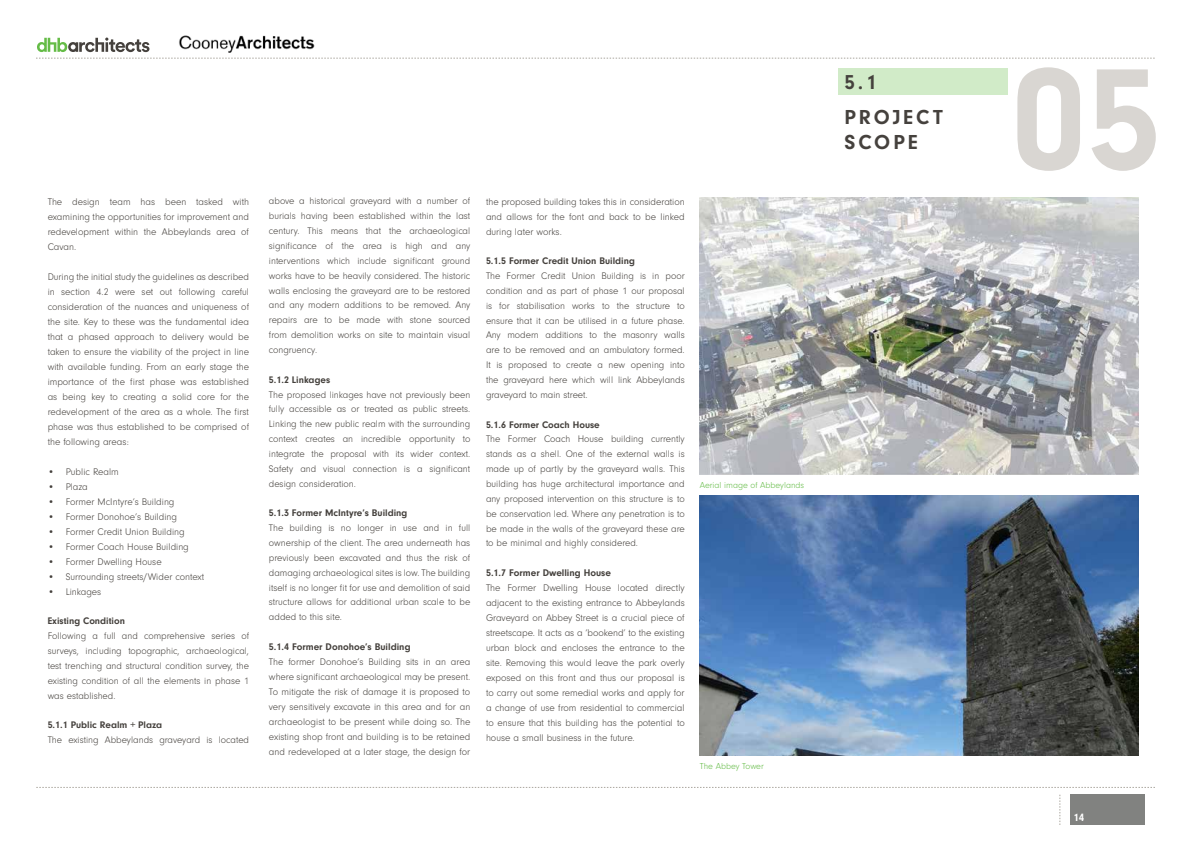
<style>
.page{position:relative;width:1191px;height:842px;background:#fff}
.page>*{position:absolute;margin:0;border:0;box-sizing:border-box;transform-origin:0 0}
.t1{font:700 150px "Neuzeit Gro";color:#d9d6d2}
.t2{font:700 21px/35.2px "Neuzeit Gro";letter-spacing:.14em;color:#45413d}
.t3{font:700 11px "Neuzeit Gro";color:#fff}
.t4{font:300 10px/15px "Neuzeit Gro";color:#45413d;text-align:justify}
.t5{font:700 10px "Neuzeit Gro";color:#45413d}
.t6{font:300 9.9px/14.9px "Neuzeit Gro";color:#45413d;text-align:justify}
.t7{font:700 9.9px "Neuzeit Gro";color:#45413d}
.t8{font:300 9px "Neuzeit Gro";color:#65bc47}
</style>
<div class="page">
<svg style="left:36px;top:58px;width:1119px;height:1px"></svg>
<svg style="left:37px;top:38px;width:112px;height:14px"></svg>
<img style="left:179px;top:36px;width:136px;height:17px">
<svg style="left:36px;top:787px;width:1119px;height:1px"></svg>
<svg style="left:1059px;top:795px;width:1px;height:30px"></svg>
<div style="left:1070px;top:795px;width:74px;height:30px;background:#818280"></div>
<div style="left:838px;top:68px;width:170px;height:27px;background:#d1ebc8"></div>
<img style="left:699px;top:198px;width:439px;height:276px">
<img style="left:699px;top:495px;width:439px;height:261px">
<p class="t4" style="left:48px;top:194px;width:203px">The design team has been tasked with examining the opportunities for improvement and redevelopment within the Abbeylands area of Cavan.</p>
<p class="t4" style="left:48px;top:269px;width:203px">During the initial study the guidelines as described in section 4.2 were set out following careful consideration of the nuances and uniqueness of the site. Key to these was the fundamental idea that a phased approach to delivery would be taken to ensure the viability of the project in line with available funding. From an early stage the importance of the first phase was established as being key to creating a solid core for the redevelopment of the area as a whole. The first phase was thus established to be comprised of the following areas:</p>
<p class="t4" style="left:48px;top:464px;width:73px">• Public Realm</p>
<p class="t4" style="left:48px;top:479px;width:42px">• Plaza</p>
<p class="t4" style="left:48px;top:494px;width:128px">• Former McIntyre’s Building</p>
<p class="t4" style="left:48px;top:509px;width:131px">• Former Donohoe’s Building</p>
<p class="t4" style="left:48px;top:524px;width:138px">• Former Credit Union Building</p>
<p class="t4" style="left:48px;top:539px;width:143px">• Former Coach House Building</p>
<p class="t4" style="left:48px;top:554px;width:115px">• Former Dwelling House</p>
<p class="t4" style="left:48px;top:569px;width:158px">• Surrounding streets/Wider context</p>
<p class="t4" style="left:48px;top:584px;width:55px">• Linkages</p>
<p class="t7" style="left:48px;top:615px;width:79px">Existing Condition</p>
<p class="t6" style="left:48px;top:629px;width:203px">Following a full and comprehensive series of surveys, including topographic, archaeological, test trenching and structural condition survey, the existing condition of all the elements in phase 1 was established.</p>
<p class="t7" style="left:48px;top:719px;width:116px">5.1.1 Public Realm + Plaza</p>
<p class="t6" style="left:48px;top:733px;width:203px">The existing Abbeylands graveyard is located</p>
<p class="t6" style="left:269px;top:194px;width:203px">above a historical graveyard with a number of burials having been established within the last century. This means that the archaeological significance of the area is high and any interventions which include significant ground works have to be heavily considered. The historic walls enclosing the graveyard are to be restored and any modern additions to be removed. Any repairs are to be made with stone sourced from demolition works on site to maintain visual congruency.</p>
<p class="t7" style="left:269px;top:374px;width:63px">5.1.2 Linkages</p>
<p class="t6" style="left:269px;top:387px;width:203px">The proposed linkages have not previously been fully accessible as or treated as public streets.<br>Linking the new public realm with the surrounding context creates an incredible opportunity to integrate the proposal with its wider context.<br>Safety and visual connection is a significant design consideration.</p>
<p class="t7" style="left:269px;top:508px;width:140px">5.1.3 Former McIntyre’s Building</p>
<p class="t6" style="left:269px;top:521px;width:203px">The building is no longer in use and in full ownership of the client. The area underneath has previously been excavated and thus the risk of damaging archaeological sites is low. The building itself is no longer fit for use and demolition of said structure allows for additional urban scale to be added to this site.</p>
<p class="t5" style="left:269px;top:641px;width:143px">5.1.4 Former Donohoe’s Building</p>
<p class="t4" style="left:269px;top:655px;width:203px">The former Donohoe’s Building sits in an area where significant archaeological may be present.<br>To mitigate the risk of damage it is proposed to very sensitively excavate in this area and for an archaeologist to be present while doing so. The existing shop front and building is to be retained and redeveloped at a later stage, the design for</p>
<p class="t4" style="left:486px;top:194px;width:200px">the proposed building takes this in consideration and allows for the font and back to be linked during later works.</p>
<p class="t7" style="left:486px;top:255px;width:150px">5.1.5 Former Credit Union Building</p>
<p class="t6" style="left:486px;top:269px;width:200px">The Former Credit Union Building is in poor condition and as part of phase 1 our proposal is for stabilisation works to the structure to ensure that it can be utilised in a future phase.<br>Any modern additions to the masonry walls are to be removed and an ambulatory formed.<br>It is proposed to create a new opening into the graveyard here which will link Abbeylands graveyard to main street.</p>
<p class="t7" style="left:486px;top:419px;width:115px">5.1.6 Former Coach House</p>
<p class="t6" style="left:486px;top:432px;width:200px">The Former Coach House building currently stands as a shell. One of the external walls is made up of partly by the graveyard walls. This building has huge architectural importance and any proposed intervention on this structure is to be conservation led. Where any penetration is to be made in the walls of the graveyard these are to be minimal and highly considered.</p>
<p class="t5" style="left:486px;top:567px;width:126px">5.1.7 Former Dwelling House</p>
<p class="t4" style="left:486px;top:581px;width:200px">The Former Dwelling House located directly adjacent to the existing entrance to Abbeylands Graveyard on Abbey Street is a crucial piece of streetscape. It acts as a ‘bookend’ to the existing urban block and encloses the entrance to the site. Removing this would leave the park overly exposed on this front and thus our proposal is to carry out some remedial works and apply for a change of use from residential to commercial to ensure that this building has the potential to house a small business in the future.</p>
<p class="t8" style="left:700px;top:480px;width:106px">Aerial image of Abbeylands</p>
<p class="t8" style="left:700px;top:761px;width:65px">The Abbey Tower</p>
<h2 class="t2" style="left:844px;top:65px;width:100px">5.1<br>PROJECT</h2>
<h2 class="t2" style="left:844px;top:125px;width:75px">SCOPE</h2>
<h1 class="t1" style="left:1011px;top:36px;width:152px">05</h1>
<p class="t3" style="left:1073px;top:811px;width:12px">14</p>
</div>
